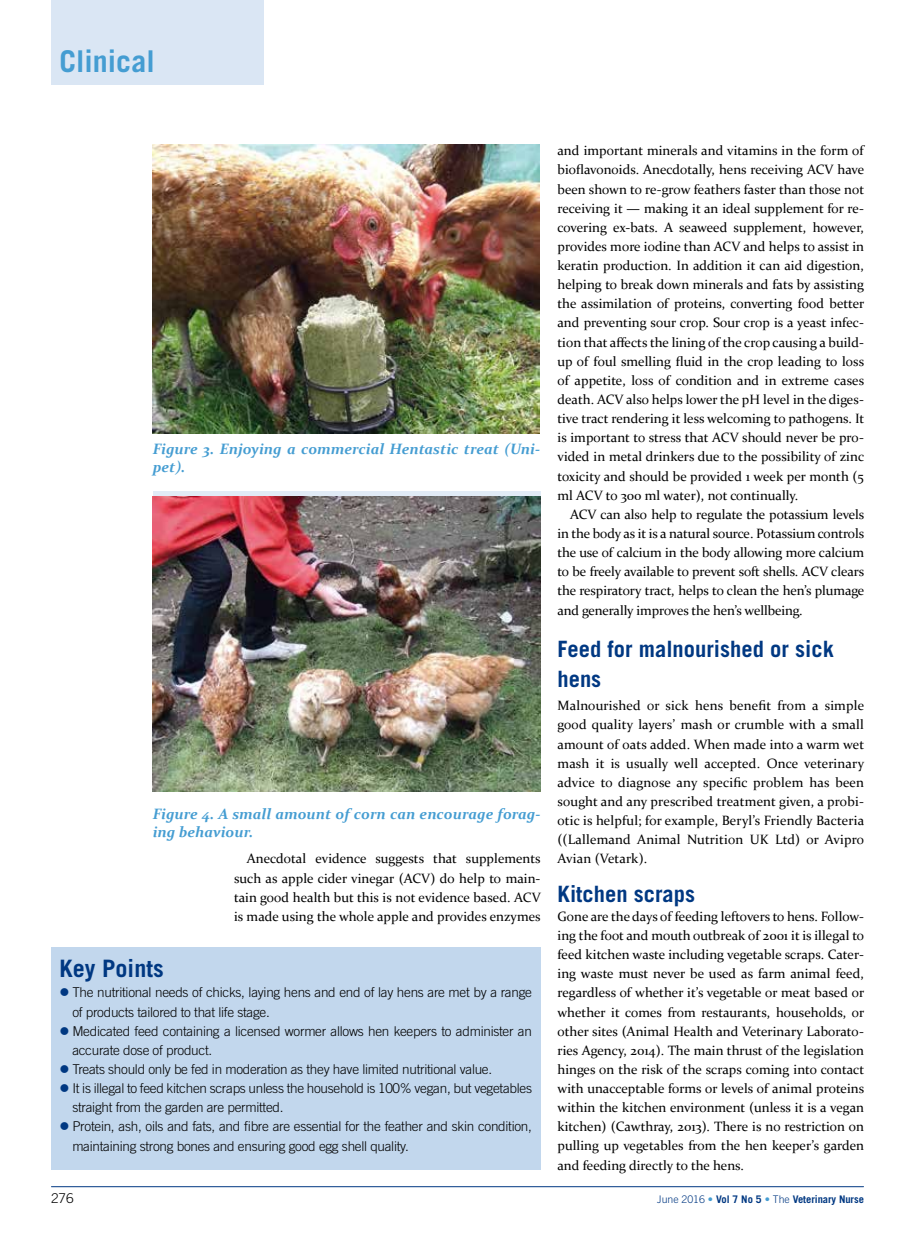
<style>
.page{position:relative;width:915px;height:1242px;background:#fff}
.page>*{position:absolute;margin:0;border:0;box-sizing:border-box;transform-origin:0 0}
.t1{font:700 30px "Trade Gothic LT Std";color:#459dd2}
.t2{font:700 24px "Trade Gothic LT Std";color:#003882}
.t3{font:700 22.5px/30px "Trade Gothic LT Std";color:#003882}
.t4{font:italic 700 15px/18px "Constantia";color:#459dd2}
.t5{font:13.5px/19.2px "Constantia";color:#000;text-align:justify}
.t6{font:300 13.5px/19.2px "Trade Gothic LT Std";letter-spacing:-.02em;color:#000}
.t7{font:700 10.5px "Trade Gothic LT Std";letter-spacing:-.005em;color:#003882}
.s1{color:#003882}
.s2{font-weight:300}
.s3{font-weight:300;color:#459dd2}
</style>
<div class="page">
<div style="left:51px;top:0;width:213px;height:85px;background:#dae6f4"></div>
<hr style="left:51px;top:1186px;width:812px;height:1px;background:#003882">
<div style="left:51px;top:947px;width:489px;height:222px;background:#c2d7ed"></div>
<img style="left:153px;top:144px;width:386px;height:290px">
<img style="left:153px;top:496px;width:387px;height:296px">
<h1 class="t1" style="left:60px;top:42px;width:97px">Clinical</h1>
<p class="t4" style="left:153px;top:439px;width:388px">Figure 3. Enjoying a commercial Hentastic treat (Uni&shy;pet).</p>
<p class="t4" style="left:153px;top:804px;width:389px">Figure 4. A small amount of corn can encourage forag&shy;ing behaviour.</p>
<p class="t5" style="left:234px;top:848px;width:308px;text-indent:13px">Anecdotal evidence suggests that supplements such as apple cider vinegar (ACV) do help to main&shy;tain good health but this is not evidence based. ACV is made using the whole apple and provides enzymes</p>
<h2 class="t2" style="left:60px;top:953px;width:106px">Key Points</h2>
<p class="t6" style="left:72px;top:983px;width:461px;text-indent:-13px"><span class="s1">●</span> The nutritional needs of chicks, laying hens and end of lay hens are met by a range of products tailored to that life stage.</p>
<p class="t6" style="left:72px;top:1021px;width:461px;text-indent:-13px"><span class="s1">●</span> Medicated feed containing a licensed wormer allows hen keepers to administer an accurate dose of product.</p>
<p class="t6" style="left:60px;top:1059px;width:434px"><span class="s1">●</span> Treats should only be fed in moderation as they have limited nutritional value.</p>
<p class="t6" style="left:72px;top:1078px;width:461px;text-indent:-13px"><span class="s1">●</span> It is illegal to feed kitchen scraps unless the household is 100% vegan, but vegetables straight from the garden are permitted.</p>
<p class="t6" style="left:72px;top:1116px;width:461px;text-indent:-13px"><span class="s1">●</span> Protein, ash, oils and fats, and fibre are essential for the feather and skin condition, maintaining strong bones and ensuring good egg shell quality.</p>
<p class="t5" style="left:557px;top:140px;width:308px">and important minerals and vitamins in the form of bioflavonoids. Anecdotally, hens receiving ACV have been shown to re-grow feathers faster than those not receiving it — making it an ideal supplement for re&shy;covering ex-bats. A seaweed supplement, however, provides more iodine than ACV and helps to assist in keratin production. In addition it can aid digestion, helping to break down minerals and fats by assisting the assimilation of proteins, converting food better and preventing sour crop. Sour crop is a yeast infec&shy;tion that affects the lining of the crop causing a build&shy;up of foul smelling fluid in the crop leading to loss of appetite, loss of condition and in extreme cases death. ACV also helps lower the pH level in the diges&shy;tive tract rendering it less welcoming to pathogens. It is important to stress that ACV should never be pro&shy;vided in metal drinkers due to the possibility of zinc toxicity and should be provided 1 week per month (5 ml ACV to 300 ml water), not continually.</p>
<p class="t5" style="left:557px;top:504px;width:308px;text-indent:13px">ACV can also help to regulate the potassium levels in the body as it is a natural source. Potassium controls the use of calcium in the body allowing more calcium to be freely available to prevent soft shells. ACV clears the respiratory tract, helps to clean the hen’s plumage and generally improves the hen’s wellbeing.</p>
<h3 class="t3" style="left:557px;top:634px;width:278px">Feed for malnourished or sick hens</h3>
<p class="t5" style="left:557px;top:695px;width:308px">Malnourished or sick hens benefit from a simple good quality layers’ mash or crumble with a small amount of oats added. When made into a warm wet mash it is usually well accepted. Once veterinary advice to diagnose any specific problem has been sought and any prescribed treatment given, a probi&shy;otic is helpful; for example, Beryl’s Friendly Bacteria ((Lallemand Animal Nutrition UK Ltd) or Avipro Avian (Vetark).</p>
<h3 class="t3" style="left:557px;top:878px;width:139px">Kitchen scraps</h3>
<p class="t5" style="left:557px;top:906px;width:308px">Gone are the days of feeding leftovers to hens. Follow&shy;ing the foot and mouth outbreak of 2001 it is illegal to feed kitchen waste including vegetable scraps. Cater&shy;ing waste must never be used as farm animal feed, regardless of whether it’s vegetable or meat based or whether it comes from restaurants, households, or other sites (Animal Health and Veterinary Laborato&shy;ries Agency, 2014). The main thrust of the legislation hinges on the risk of the scraps coming into contact with unacceptable forms or levels of animal proteins within the kitchen environment (unless it is a vegan kitchen) (Cawthray, 2013). There is no restriction on pulling up vegetables from the hen keeper’s garden and feeding directly to the hens.</p>
<p class="t6" style="left:51px;top:1188px;width:24px">276</p>
<p class="t7" style="left:656px;top:1192px;width:208px"><span class="s2">June 2016</span> <span class="s3">•</span> Vol 7 No 5 <span class="s3">•</span> <span class="s2">The</span> Veterinary Nurse</p>
</div>
